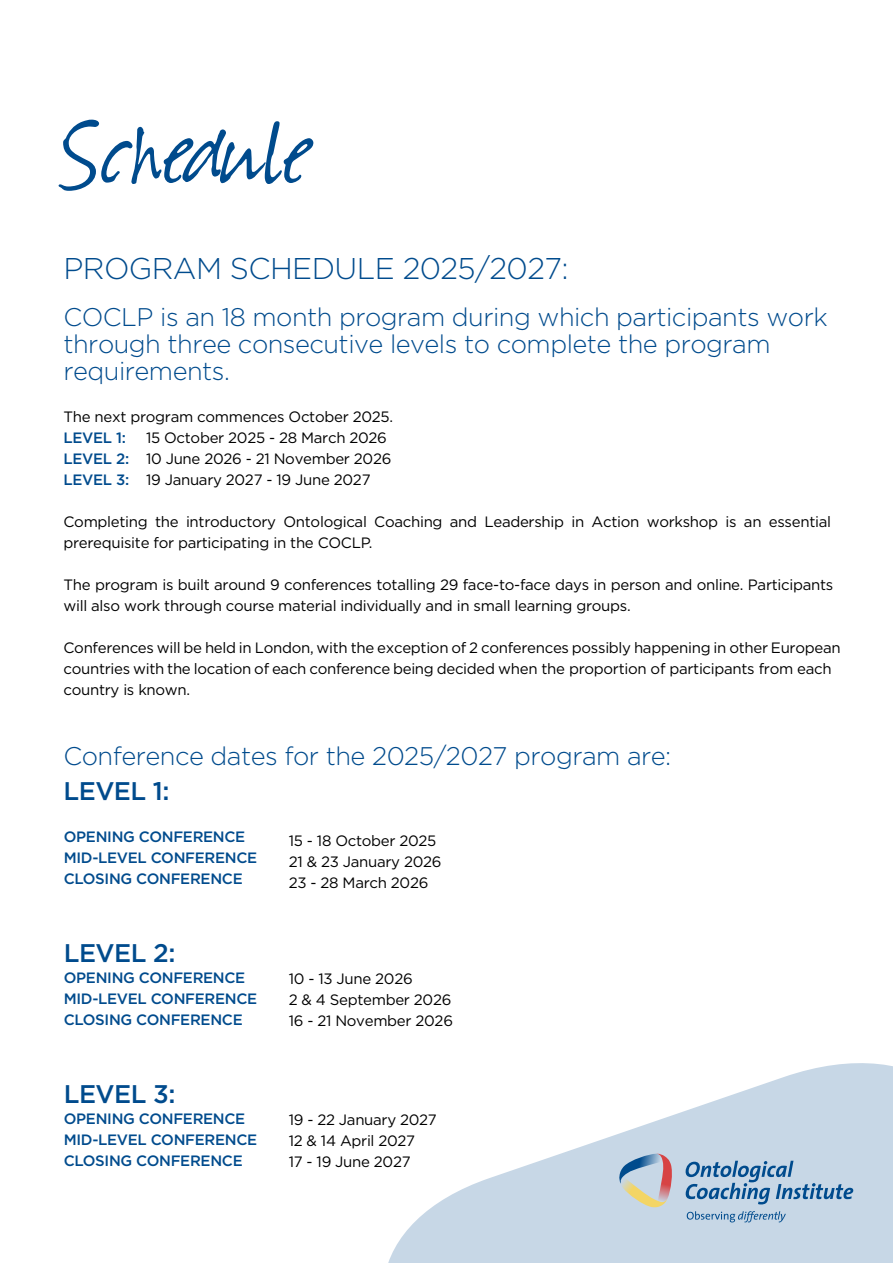
<style>
.page{position:relative;width:893px;height:1263px;background:#fff}
.page>*{position:absolute;margin:0;border:0;box-sizing:border-box;transform-origin:0 0}
.t1{font:108px "Suomi Hand Script";letter-spacing:.035em;color:#004b8d}
.t2{font:300 30px "Gotham HTF";letter-spacing:-.02em;color:#004b8d}
.t3{font:300 25.5px/27px "Gotham HTF";letter-spacing:-.02em;color:#004b8d}
.t4{font:500 25.5px "Gotham HTF";letter-spacing:-.02em;color:#004b8d}
.t5{font:15px/21px "Gotham HTF";letter-spacing:-.02em;color:#000}
.t6{font:500 15px/21px "Gotham HTF";letter-spacing:-.02em;color:#004b8d}
.s1{font-weight:500;color:#004b8d}
</style>
<div class="page">
<svg style="left:388px;top:1063px;width:505px;height:200px;fill:#c7d7e6"></svg>
<svg style="left:618px;top:1154px;width:55px;height:53px"></svg>
<svg style="left:686px;top:1161px;width:167px;height:43px"></svg>
<svg style="left:687px;top:1211px;width:99px;height:11px"></svg>
<h1 class="t1" style="left:64px;top:101px;width:247px">Schedule</h1>
<h2 class="t2" style="left:64px;top:252px;width:507px">PROGRAM SCHEDULE 2025/2027:</h2>
<h3 class="t3" style="left:64px;top:303px;width:766px">COCLP is an 18 month program during which participants work through three consecutive levels to complete the program requirements.</h3>
<p class="t5" style="left:64px;top:406px;width:331px">The next program commences October 2025.</p>
<p class="t6" style="left:64px;top:427px;width:64px">LEVEL 1:</p>
<p class="t5" style="left:64px;top:427px;width:329px;text-indent:82px">15 October 2025 - 28 March 2026<br><span class="s1">LEVEL 2:</span> 10 June 2026 - 21 November 2026<br><span class="s1">LEVEL 3:</span> 19 January 2027 - 19 June 2027</p>
<p class="t5" style="left:64px;top:511px;width:769px">Completing the introductory Ontological Coaching and Leadership in Action workshop is an essential prerequisite for participating in the COCLP.</p>
<p class="t5" style="left:64px;top:574px;width:771px">The program is built around 9 conferences totalling 29 face-to-face days in person and online. Participants will also work through course material individually and in small learning groups.</p>
<p class="t5" style="left:64px;top:637px;width:779px">Conferences will be held in London, with the exception of 2 conferences possibly happening in other European countries with the location of each conference being decided when the proportion of participants from each country is known.</p>
<h3 class="t3" style="left:64px;top:742px;width:609px">Conference dates for the 2025/2027 program are:</h3>
<h3 class="t4" style="left:64px;top:777px;width:108px">LEVEL 1:</h3>
<p class="t6" style="left:64px;top:826px;width:195px">OPENING CONFERENCE<br>MID-LEVEL CONFERENCE</p>
<p class="t5" style="left:289px;top:830px;width:154px">15 - 18 October 2025<br>21 &amp; 23 January 2026</p>
<p class="t6" style="left:64px;top:868px;width:180px">CLOSING CONFERENCE</p>
<p class="t5" style="left:289px;top:872px;width:141px">23 - 28 March 2026</p>
<h3 class="t4" style="left:64px;top:939px;width:113px">LEVEL 2:</h3>
<p class="t6" style="left:64px;top:967px;width:195px">OPENING CONFERENCE<br>MID-LEVEL CONFERENCE</p>
<p class="t5" style="left:289px;top:968px;width:164px">10 - 13 June 2026<br>2 &amp; 4 September 2026</p>
<p class="t6" style="left:64px;top:1009px;width:180px">CLOSING CONFERENCE</p>
<p class="t5" style="left:289px;top:1010px;width:166px">16 - 21 November 2026</p>
<h3 class="t4" style="left:64px;top:1080px;width:113px">LEVEL 3:</h3>
<p class="t6" style="left:64px;top:1108px;width:195px">OPENING CONFERENCE<br>MID-LEVEL CONFERENCE<br>CLOSING CONFERENCE</p>
<p class="t5" style="left:289px;top:1109px;width:150px">19 - 22 January 2027<br>12 &amp; 14 April 2027<br>17 - 19 June 2027</p>
</div>
